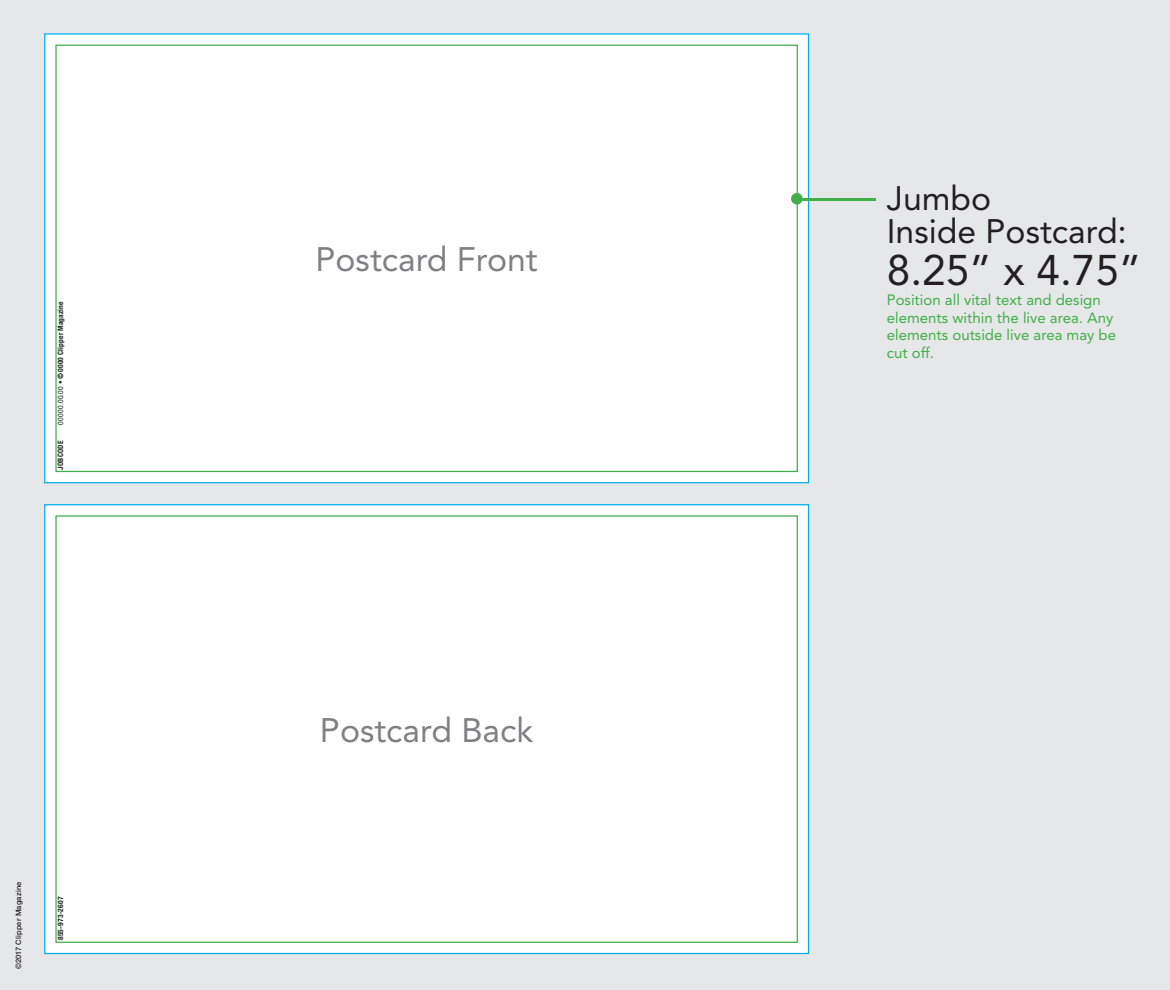
<style>
.page{position:relative;width:1170px;height:990px;background:#e6e7e9}
.page>*{position:absolute;margin:0;border:0;box-sizing:border-box;transform-origin:0 0}
.t1{font:42.5px "Avenir LT Std";color:#231f20}
.t2{font:33.75px "Avenir LT Std";color:#808083}
.t3{font:33.75px "Avenir LT Std";color:#231f20}
.t4{font:15px/17.5px "Avenir LT Std";color:#40ae49}
.t5{font:700 condensed 7.5px "Helvetica Neue LT Std";letter-spacing:.025em;color:#231f20}
.t6{font:500 7.5px "Helvetica Neue LT Std";letter-spacing:.025em;color:#231f20}
.s1{font-weight:400}
</style>
<div class="page">
<div style="left:44px;top:33px;width:765px;height:450px;background:#fff;border:1px solid #00aeef"></div>
<div style="left:44px;top:504px;width:765px;height:450px;background:#fff;border:1px solid #00aeef"></div>
<div style="left:791px;top:193px;width:12px;height:12px;background:#40ae49;border-radius:50%"></div>
<hr style="left:797px;top:198px;width:79px;height:2px;background:#40ae49">
<svg style="left:57px;top:941px;width:8px;height:2px"></svg>
<svg style="left:57px;top:470px;width:8px;height:3px"></svg>
<p class="t5" style="left:56px;top:425px;width:125px;rotate:-90deg"><span class="s1">00000.00.00 •</span> ©0000 Clipper Magazine</p>
<p class="t5" style="left:56px;top:470px;width:30px;rotate:-90deg">JOBCODE</p>
<p class="t6" style="left:14px;top:969px;width:89px;rotate:-90deg">©2017 Clipper Magazine</p>
<p class="t5" style="left:56px;top:940px;width:46px;rotate:-90deg">855-973-2607</p>
<p class="t2" style="left:316px;top:240px;width:224px">Postcard Front</p>
<p class="t2" style="left:320px;top:711px;width:215px">Postcard Back</p>
<p class="t3" style="left:887px;top:178px;width:106px">Jumbo</p>
<p class="t3" style="left:887px;top:211px;width:242px">Inside Postcard:</p>
<p class="t1" style="left:887px;top:246px;width:256px">8.25” x 4.75”</p>
<p class="t4" style="left:887px;top:291px;width:231px">Position all vital text and design elements within the live area. Any elements outside live area may be</p>
<p class="t4" style="left:887px;top:344px;width:49px">cut off.</p>
</div>
